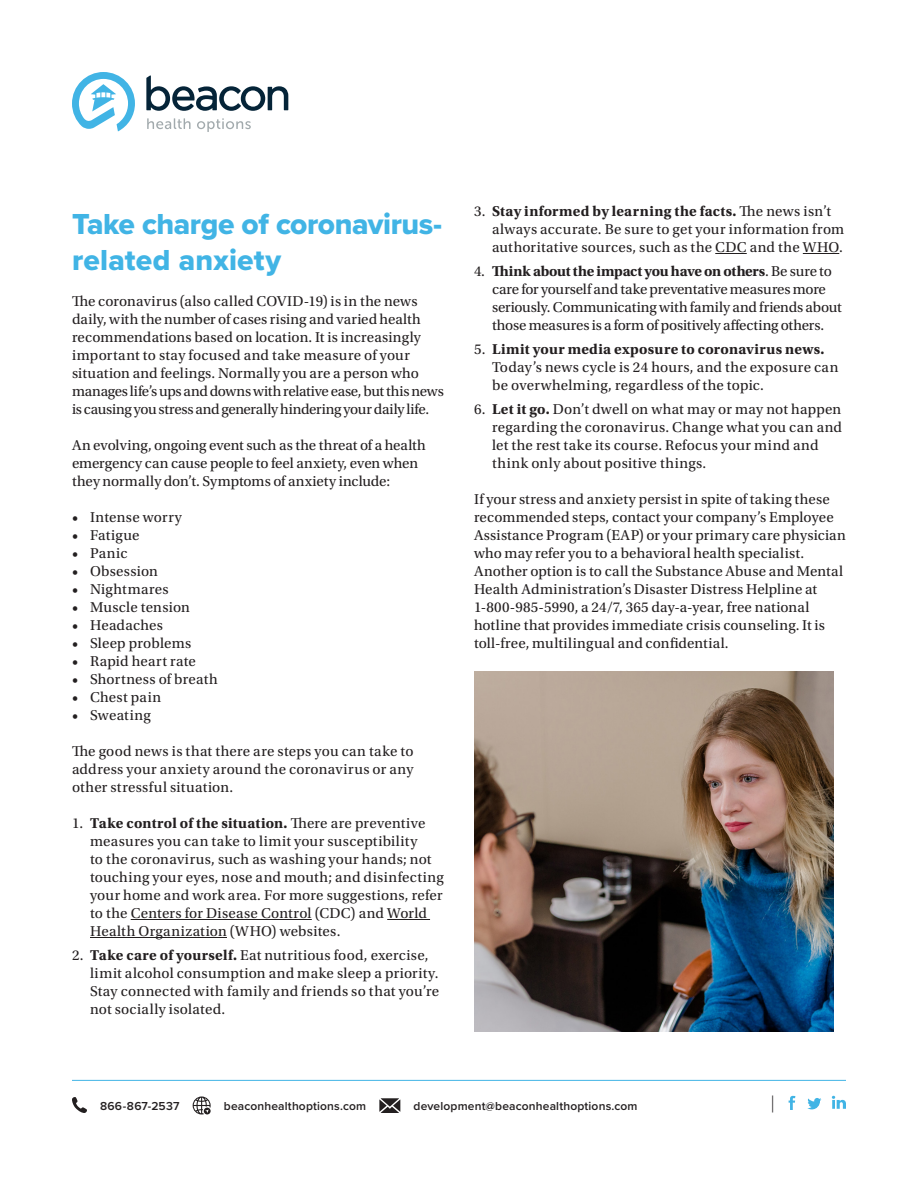
<style>
.page{position:relative;width:918px;height:1188px;background:#fff}
.page>*{position:absolute;margin:0;border:0;box-sizing:border-box;transform-origin:0 0}
.Heading_1{font:30px/36px "Proxima Nova Extrabld";letter-spacing:-.015em;color:#41b4e5}
.t1{font:500 24px "Proxima Nova";color:#231f20;scale:.5 1}
.Tip_Sheet-Body_Copy{font:15px/18px "Utopia Std";letter-spacing:.01em;color:#231f20}
.Tip_Sheet-Body_Copy-2{font:15px/18px "Utopia Std";letter-spacing:-.01em;color:#231f20}
.t2{font:600 12px "Proxima Nova";letter-spacing:.015em;color:#231f20}
.s1{font-weight:700}
</style>
<div class="page">
<svg style="left:147px;top:118px;width:44px;height:11px"></svg>
<svg style="left:197px;top:118px;width:54px;height:14px"></svg>
<svg style="left:72px;top:72px;width:63px;height:59px"></svg>
<svg style="left:146px;top:75px;width:142px;height:36px"></svg>
<svg style="left:72px;top:1097px;width:15px;height:16px"></svg>
<svg style="left:193px;top:1096px;width:18px;height:18px"></svg>
<svg style="left:379px;top:1098px;width:21px;height:15px"></svg>
<svg style="left:789px;top:1096px;width:6px;height:14px"></svg>
<svg style="left:807px;top:1098px;width:14px;height:11px"></svg>
<svg style="left:832px;top:1096px;width:14px;height:13px"></svg>
<hr style="left:72px;top:1080px;width:774px;height:1px;background:#41b4e5">
<hr style="left:131px;top:919px;width:181px;height:1px;background:#231f20">
<hr style="left:387px;top:919px;width:43px;height:1px;background:#231f20">
<hr style="left:90px;top:937px;width:137px;height:1px;background:#231f20">
<hr style="left:715px;top:253px;width:32px;height:1px;background:#231f20">
<hr style="left:803px;top:253px;width:36px;height:1px;background:#231f20">
<img style="left:474px;top:672px;width:360px;height:360px">
<p class="Heading_1" style="left:72px;top:206px;width:372px">Take charge of coronavirus&shy;related anxiety</p>
<p class="Tip_Sheet-Body_Copy" style="left:72px;top:292px;width:373px">The coronavirus (also called COVID-19) is in the news daily, with the number of cases rising and varied health recommendations based on location. It is increasingly important to stay focused and take measure of your situation and feelings. Normally you are a person who manages life’s ups and downs with relative ease, but this news is causing you stress and generally hindering your daily life.</p>
<p class="Tip_Sheet-Body_Copy" style="left:72px;top:436px;width:355px">An evolving, ongoing event such as the threat of a health emergency can cause people to feel anxiety, even when they normally don’t. Symptoms of anxiety include:</p>
<p class="Tip_Sheet-Body_Copy" style="left:72px;top:508px;width:111px">• Intense worry</p>
<p class="Tip_Sheet-Body_Copy" style="left:72px;top:526px;width:69px">• Fatigue</p>
<p class="Tip_Sheet-Body_Copy" style="left:72px;top:544px;width:57px">• Panic</p>
<p class="Tip_Sheet-Body_Copy" style="left:72px;top:562px;width:87px">• Obsession</p>
<p class="Tip_Sheet-Body_Copy" style="left:72px;top:580px;width:98px">• Nightmares</p>
<p class="Tip_Sheet-Body_Copy" style="left:72px;top:598px;width:119px">• Muscle tension</p>
<p class="Tip_Sheet-Body_Copy" style="left:72px;top:616px;width:92px">• Headaches</p>
<p class="Tip_Sheet-Body_Copy" style="left:72px;top:634px;width:121px">• Sleep problems</p>
<p class="Tip_Sheet-Body_Copy" style="left:72px;top:652px;width:125px">• Rapid heart rate</p>
<p class="Tip_Sheet-Body_Copy" style="left:72px;top:670px;width:147px">• Shortness of breath</p>
<p class="Tip_Sheet-Body_Copy" style="left:72px;top:688px;width:91px">• Chest pain</p>
<p class="Tip_Sheet-Body_Copy" style="left:72px;top:706px;width:80px">• Sweating</p>
<p class="Tip_Sheet-Body_Copy" style="left:72px;top:742px;width:343px;text-align:justify">The good news is that there are steps you can take to address your anxiety around the coronavirus or any other stressful situation.</p>
<p class="Tip_Sheet-Body_Copy" style="left:90px;top:814px;width:355px;text-indent:-18px">1. <span class="s1">Take control of the situation.</span> There are preventive measures you can take to limit your susceptibility<br>to the coronavirus, such as washing your hands; not touching your eyes, nose and mouth; and disinfecting your home and work area. For more suggestions, refer to the Centers for Disease Control (CDC) and World Health Organization (WHO) websites.</p>
<p class="Tip_Sheet-Body_Copy" style="left:90px;top:946px;width:351px;text-indent:-18px">2. <span class="s1">Take care of yourself.</span> Eat nutritious food, exercise, limit alcohol consumption and make sleep a priority.<br>Stay connected with family and friends so that you’re not socially isolated.</p>
<p class="Tip_Sheet-Body_Copy" style="left:492px;top:202px;width:354px;text-indent:-18px">3. <span class="s1">Stay informed by learning the facts.</span> The news isn’t always accurate. Be sure to get your information from authoritative sources, such as the CDC and the WHO.</p>
<p class="Tip_Sheet-Body_Copy-2" style="left:492px;top:262px;width:351px;text-indent:-18px">4. <span class="s1">Think about the impact you have on others</span>. Be sure to care for yourself and take preventative measures more seriously. Communicating with family and friends about those measures is a form of positively affecting others.</p>
<p class="Tip_Sheet-Body_Copy" style="left:492px;top:340px;width:348px;text-indent:-18px">5. <span class="s1">Limit your media exposure to coronavirus news.<br></span>Today’s news cycle is 24 hours, and the exposure can be overwhelming, regardless of the topic.</p>
<p class="Tip_Sheet-Body_Copy" style="left:492px;top:400px;width:352px;text-indent:-18px">6. <span class="s1">Let it go.</span> Don’t dwell on what may or may not happen regarding the coronavirus. Change what you can and let the rest take its course. Refocus your mind and think only about positive things.</p>
<p class="Tip_Sheet-Body_Copy" style="left:474px;top:490px;width:374px">If your stress and anxiety persist in spite of taking these recommended steps, contact your company’s Employee Assistance Program (EAP) or your primary care physician who may refer you to a behavioral health specialist.<br>Another option is to call the Substance Abuse and Mental Health Administration’s Disaster Distress Helpline at 1-800-985-5990, a 24/7, 365 day-a-year, free national hotline that provides immediate crisis counseling. It is toll-free, multilingual and confidential.</p>
<p class="t2" style="left:100px;top:1097px;width:81px">866-867-2537</p>
<p class="t2" style="left:224px;top:1097px;width:144px">beaconhealthoptions.com</p>
<p class="t2" style="left:414px;top:1097px;width:226px">development@beaconhealthoptions.com</p>
<h2 class="t1" style="left:772px;top:1086px;width:7px">|</h2>
</div>
